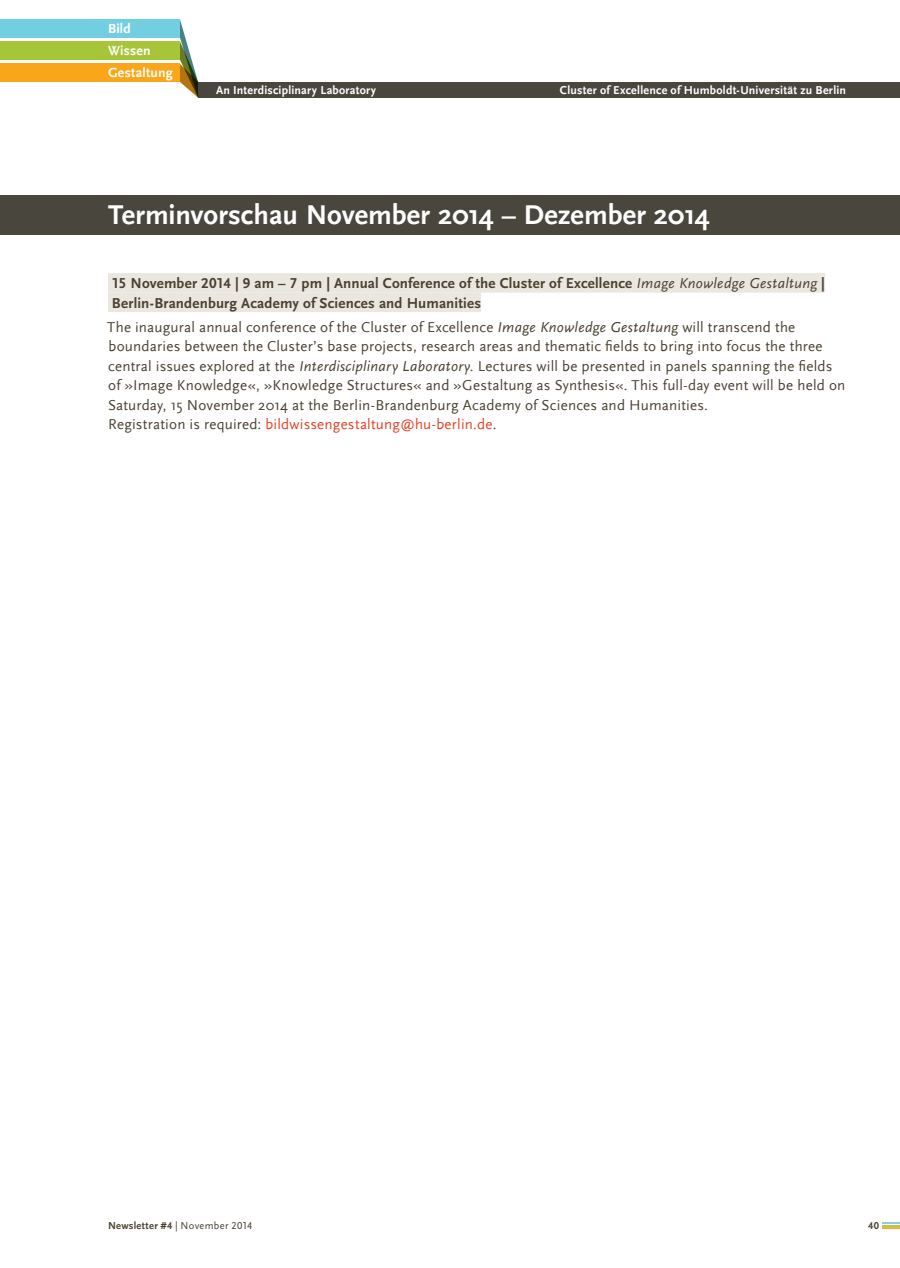
<style>
.page{position:relative;width:900px;height:1268px;background:#fff}
.page>*{position:absolute;margin:0;border:0;box-sizing:border-box;transform-origin:0 0}
.t1{font:700 28.5px "Scala Sans";color:#fff}
.t2{font:15px/19.5px "Scala Sans";letter-spacing:.015em;color:#4a4131}
.t3{font:15px/19.5px "Scala Sans Bold LF";letter-spacing:.01em;color:#4a4131}
.t4{font:700 13.8px "Scala Sans";letter-spacing:.015em;color:#fff}
.t5{font:700 12px "Scala Sans";letter-spacing:.02em;color:#fff}
.t6{font:10.5px "Scala Sans Regular LF";letter-spacing:.025em;color:#4a4131}
.t7{font:10.5px "Scala Sans Bold LF";color:#4a4131}
.s1{font-family:"Scala Sans";font-style:italic}
.s2{font-style:italic}
.s3{color:#e44126}
.s4{font-family:"Scala Sans Bold LF"}
</style>
<div class="page">
<svg style="left:180px;top:20px;width:18px;height:78px"></svg>
<div style="left:0;top:20px;width:180px;height:18px;background:#74cee2"></div>
<div style="left:0;top:42px;width:180px;height:18px;background:#a7c539"></div>
<div style="left:0;top:64px;width:180px;height:18px;background:#faa61a"></div>
<div style="left:198px;top:82px;width:702px;height:16px;background:#49463d"></div>
<svg style="left:882px;top:1222px;width:18px;height:6px"></svg>
<div style="left:108px;top:273px;width:717px;height:19px;background:#eae7e1"></div>
<div style="left:108px;top:292px;width:373px;height:20px;background:#eae7e1"></div>
<div style="left:0;top:195px;width:900px;height:39px;background:#49463d"></div>
<p class="t4" style="left:108px;top:21px;width:24px">Bild</p>
<p class="t4" style="left:108px;top:43px;width:44px">Wissen</p>
<p class="t4" style="left:108px;top:66px;width:66px">Gestaltung</p>
<p class="t5" style="left:216px;top:83px;width:161px">An Interdisciplinary Laboratory</p>
<p class="t5" style="left:560px;top:83px;width:288px">Cluster of Excellence of Humboldt-Universität zu Berlin</p>
<h1 class="t1" style="left:108px;top:199px;width:603px">Terminvorschau November 2014 – Dezember 2014</h1>
<p class="t3" style="left:112px;top:274px;width:715px">15 November 2014 | 9 am – 7 pm | Annual Conference of the Cluster of Excellence <span class="s1">Image Knowledge Gestaltung</span> |<br>Berlin-Brandenburg Academy of Sciences and Humanities</p>
<p class="t2" style="left:107px;top:317px;width:740px">The inaugural annual conference of the Cluster of Excellence <span class="s2">Image Knowledge Gestaltung</span> will transcend the boundaries between the Cluster’s base projects, research areas and thematic fields to bring into focus the three central issues explored at the <span class="s2">Interdisciplinary Laboratory</span>. Lectures will be presented in panels spanning the fields of »Image Knowledge«, »Knowledge Structures« and »Gestaltung as Synthesis«. This full-day event will be held on Saturday, 15 November 2014 at the Berlin-Brandenburg Academy of Sciences and Humanities.<br>Registration is required: <span class="s3">bildwissengestaltung@hu-berlin.de</span>.</p>
<p class="t6" style="left:108px;top:1219px;width:146px"><span class="s4">Newsletter #4</span> | November 2014</p>
<p class="t7" style="left:868px;top:1219px;width:12px">40</p>
</div>
